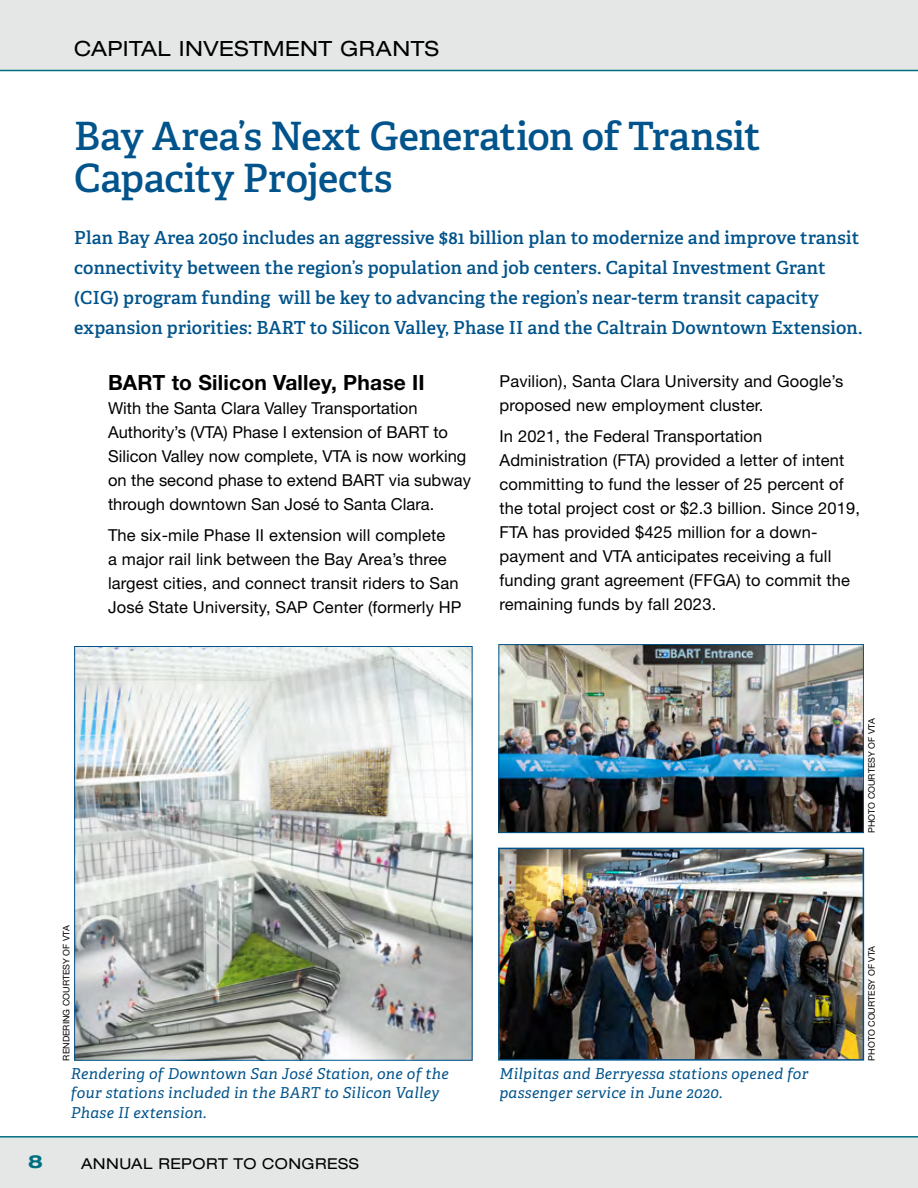
<style>
.page{position:relative;width:918px;height:1188px;background:#e5e7e7}
.page>*{position:absolute;margin:0;border:0;box-sizing:border-box;transform-origin:0 0}
.Main_Headline{font:39px/42px "Adelle PE Sb";letter-spacing:-.01em;color:#00538b}
.Subhead_1{font:700 21px "Helvetica Neue LT Std";letter-spacing:.01em;color:#000}
.Section__Headers{font:expanded 21px "Helvetica Neue LT Std";letter-spacing:.02em;color:#000}
.INTRO{font:18px/30px "Adelle PE Sb";letter-spacing:.01em;color:#00538b}
.t1{font:700 expanded 18px "Helvetica Neue LT Std";color:#006f81}
.Body_Copy_22{font:16.5px/24px "Helvetica Neue LT Std";letter-spacing:.01em;color:#000}
.Captions_2022{font:italic 15px/19.5px "Adelle PE";letter-spacing:.025em;color:#00538b}
.t2{font:expanded 15px "Helvetica Neue LT Std";letter-spacing:.03em;color:#000}
.PHOTO_CREDS{font:9px "Helvetica Neue LT Std";color:#000}
</style>
<div class="page">
<div style="left:0;top:70px;width:918px;height:1068px;background:#fff"></div>
<img style="left:76px;top:648px;width:394px;height:411px">
<img style="left:500px;top:646px;width:362px;height:185px">
<div style="left:498px;top:644px;width:366px;height:189px;border:1px solid #00538b"></div>
<img style="left:501px;top:851px;width:360px;height:207px">
<div style="left:498px;top:848px;width:366px;height:213px;border:2px solid #00538b"></div>
<h1 class="Section__Headers" style="left:74px;top:36px;width:366px">CAPITAL INVESTMENT GRANTS</h1>
<p class="Main_Headline" style="left:74px;top:113px;width:688px">Bay Area’s Next Generation of Transit<br>Capacity Projects</p>
<p class="INTRO" style="left:74px;top:222px;width:790px">Plan Bay Area 2050 includes an aggressive $81 billion plan to modernize and improve transit connectivity between the region’s population and job centers. Capital Investment Grant (CIG) program funding will be key to advancing the region’s near-term transit capacity expansion priorities: BART to Silicon Valley, Phase II and the Caltrain Downtown Extension.</p>
<h2 class="Subhead_1" style="left:108px;top:370px;width:318px">BART to Silicon Valley, Phase II</h2>
<p class="Body_Copy_22" style="left:108px;top:396px;width:365px">With the Santa Clara Valley Transportation Authority’s (VTA) Phase I extension of BART to Silicon Valley now complete, VTA is now working on the second phase to extend BART via subway through downtown San José to Santa Clara.</p>
<p class="Body_Copy_22" style="left:108px;top:523px;width:355px">The six-mile Phase II extension will complete<br>a major rail link between the Bay Area’s three largest cities, and connect transit riders to San José State University, SAP Center (formerly HP</p>
<p class="Body_Copy_22" style="left:500px;top:369px;width:345px">Pavilion), Santa Clara University and Google’s proposed new employment cluster.</p>
<p class="Body_Copy_22" style="left:500px;top:423px;width:362px">In 2021, the Federal Transportation Administration (FTA) provided a letter of intent committing to fund the lesser of 25 percent of the total project cost or $2.3 billion. Since 2019, FTA has provided $425 million for a down&shy;payment and VTA anticipates receiving a full funding grant agreement (FFGA) to commit the remaining funds by fall 2023.</p>
<p class="PHOTO_CREDS" style="left:61px;top:1061px;width:137px;rotate:-90deg">RENDERING COURTESY OF VTA</p>
<p class="Captions_2022" style="left:71px;top:1063px;width:379px">Rendering of Downtown San José Station, one of the four stations included in the BART to Silicon Valley<br>Phase II extension.</p>
<p class="Captions_2022" style="left:500px;top:1063px;width:310px">Milpitas and Berryessa stations opened for passenger service in June 2020.</p>
<p class="t1" style="left:28px;top:1150px;width:16px">8</p>
<p class="t2" style="left:81px;top:1154px;width:279px">ANNUAL REPORT TO CONGRESS</p>
<p class="PHOTO_CREDS" style="left:866px;top:833px;width:116px;rotate:-90deg">PHOTO COURTESY OF VTA</p>
<p class="PHOTO_CREDS" style="left:866px;top:1061px;width:116px;rotate:-90deg">PHOTO COURTESY OF VTA</p>
</div>
